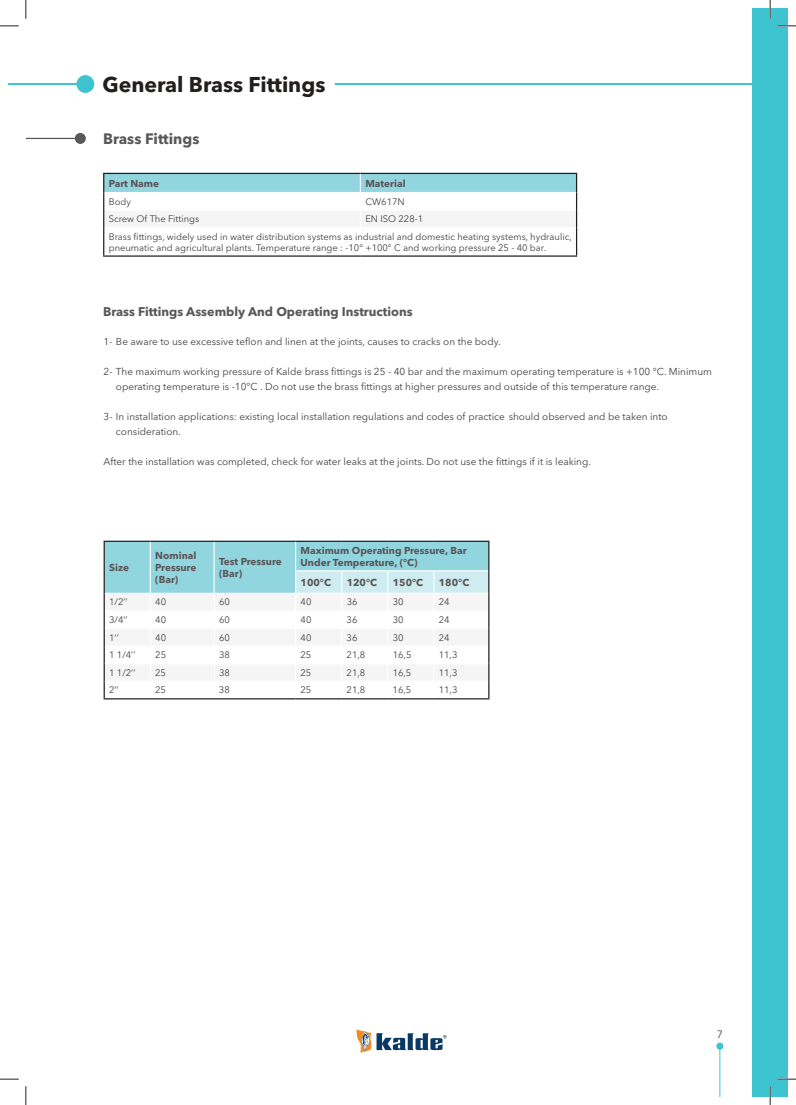
<style>
.page{position:relative;width:796px;height:1105px;background:#fff}
.page>*{position:absolute;margin:0;border:0;box-sizing:border-box;transform-origin:0 0}
.t1{font:700 21.25px "Avenir Next LT Pro";color:#241f1f}
.t2{font:700 15px "Avenir Next LT Pro";color:#5a5758}
.t3{font:700 12.5px "Avenir Next LT Pro";color:#5a5758}
.t4{font:10.62px "Avenir Next LT Pro";color:#444041}
.t5{font:10px/15px "Avenir Next LT Pro";color:#444041}
.t6{font:700 10px/12px "Avenir Next LT Pro";color:#5a5758}
.t7{font:9.38px/17.5px "Avenir Next LT Pro";color:#444041}
</style>
<div class="page">
<hr style="left:719px;top:1047px;width:1px;height:49px;background:#3ec3d0">
<hr style="left:24px;top:83px;width:53px;height:2px;background:#3ec3d0">
<div style="left:716px;top:1042px;width:7px;height:7px;background:#3ec3d0;border-radius:50%"></div>
<div style="left:76px;top:75px;width:18px;height:18px;background:#3ec3d0;border-radius:50%"></div>
<svg style="left:8px;top:83px;width:16px;height:2px"></svg>
<hr style="left:335px;top:83px;width:417px;height:2px;background:#3ec3d0">
<div style="left:752px;top:8px;width:36px;height:1088px;background:#3ec3d0"></div>
<svg style="left:356px;top:1029px;width:90px;height:23px"></svg>
<svg style="left:103px;top:173px;width:474px;height:82px"></svg>
<hr style="left:103px;top:255px;width:257px;height:1px;background:#241f1f">
<hr style="left:360px;top:255px;width:217px;height:1px;background:#241f1f">
<hr style="left:104px;top:540px;width:46px;height:1px;background:#241f1f">
<hr style="left:150px;top:540px;width:64px;height:1px;background:#241f1f">
<hr style="left:214px;top:540px;width:82px;height:1px;background:#241f1f">
<hr style="left:296px;top:540px;width:46px;height:1px;background:#241f1f">
<hr style="left:342px;top:540px;width:46px;height:1px;background:#241f1f">
<hr style="left:388px;top:540px;width:46px;height:1px;background:#241f1f">
<hr style="left:434px;top:540px;width:55px;height:1px;background:#241f1f">
<svg style="left:104px;top:541px;width:385px;height:157px"></svg>
<hr style="left:104px;top:698px;width:46px;height:1px;background:#241f1f">
<hr style="left:150px;top:698px;width:64px;height:1px;background:#241f1f">
<hr style="left:214px;top:698px;width:82px;height:1px;background:#241f1f">
<hr style="left:296px;top:698px;width:46px;height:1px;background:#241f1f">
<hr style="left:342px;top:698px;width:46px;height:1px;background:#241f1f">
<hr style="left:388px;top:698px;width:46px;height:1px;background:#241f1f">
<hr style="left:434px;top:698px;width:55px;height:1px;background:#241f1f">
<hr style="left:26px;top:138px;width:49px;height:1px;background:#5a5758">
<div style="left:75px;top:133px;width:11px;height:11px;background:#5a5758;border-radius:50%"></div>
<svg style="left:0;top:25px;width:19px;height:2px"></svg>
<svg style="left:777px;top:25px;width:19px;height:2px"></svg>
<svg style="left:0;top:1078px;width:19px;height:1px"></svg>
<svg style="left:777px;top:1078px;width:19px;height:1px"></svg>
<svg style="left:25px;top:0;width:2px;height:19px"></svg>
<svg style="left:25px;top:1086px;width:2px;height:18px"></svg>
<svg style="left:769px;top:0;width:2px;height:19px"></svg>
<svg style="left:769px;top:1086px;width:2px;height:18px"></svg>
<h1 class="t1" style="left:102px;top:71px;width:224px">General Brass Fittings</h1>
<h2 class="t2" style="left:103px;top:129px;width:98px">Brass Fittings</h2>
<p class="t6" style="left:109px;top:177px;width:52px">Part Name</p>
<p class="t6" style="left:365px;top:177px;width:42px">Material</p>
<p class="t7" style="left:109px;top:192px;width:24px">Body</p>
<p class="t7" style="left:365px;top:192px;width:41px">CW617N</p>
<p class="t7" style="left:109px;top:210px;width:92px">Screw Of The Fittings</p>
<p class="t7" style="left:109px;top:210px;width:465px;text-indent:257px">EN ISO 228-1<br>Brass fittings, widely used in water distribution systems as industrial and domestic heating systems, hydraulic,</p>
<p class="t7" style="left:109px;top:239px;width:439px">pneumatic and agricultural plants. Temperature range : -10° +100° C and working pressure 25 - 40 bar.</p>
<p class="t3" style="left:103px;top:304px;width:311px">Brass Fittings Assembly And Operating Instructions</p>
<p class="t5" style="left:104px;top:333px;width:399px">1- Be aware to use excessive teflon and linen at the joints, causes to cracks on the body.</p>
<p class="t5" style="left:116px;top:363px;width:597px;text-indent:-12px">2- The maximum working pressure of Kalde brass fittings is 25 - 40 bar and the maximum operating temperature is +100 °C. Minimum operating temperature is -10°C . Do not use the brass fittings at higher pressures and outside of this temperature range.</p>
<p class="t5" style="left:116px;top:408px;width:553px;text-indent:-12px">3- In installation applications: existing local installation regulations and codes of practice should observed and be taken into consideration.</p>
<p class="t5" style="left:104px;top:453px;width:489px">After the installation was completed, check for water leaks at the joints. Do not use the fittings if it is leaking.</p>
<p class="t6" style="left:109px;top:561px;width:21px">Size</p>
<p class="t6" style="left:155px;top:549px;width:43px;text-align:justify">Nominal Pressure (Bar)</p>
<p class="t6" style="left:219px;top:555px;width:64px">Test Pressure (Bar)</p>
<p class="t6" style="left:301px;top:544px;width:168px">Maximum Operating Pressure, Bar<br>Under Temperature, (°C)</p>
<p class="t6" style="left:301px;top:576px;width:32px">100°C</p>
<p class="t6" style="left:347px;top:576px;width:32px">120°C</p>
<p class="t6" style="left:393px;top:576px;width:32px">150°C</p>
<p class="t6" style="left:439px;top:576px;width:32px">180°C</p>
<p class="t7" style="left:109px;top:593px;width:20px">1/2’’</p>
<p class="t7" style="left:155px;top:593px;width:12px">40</p>
<p class="t7" style="left:219px;top:593px;width:12px">60</p>
<p class="t7" style="left:301px;top:593px;width:12px">40</p>
<p class="t7" style="left:347px;top:593px;width:12px">36</p>
<p class="t7" style="left:393px;top:593px;width:12px">30</p>
<p class="t7" style="left:439px;top:593px;width:12px">24</p>
<p class="t7" style="left:109px;top:610px;width:20px">3/4’’</p>
<p class="t7" style="left:155px;top:610px;width:12px">40</p>
<p class="t7" style="left:219px;top:610px;width:12px">60</p>
<p class="t7" style="left:300px;top:610px;width:12px">40</p>
<p class="t7" style="left:347px;top:610px;width:12px">36</p>
<p class="t7" style="left:393px;top:610px;width:12px">30</p>
<p class="t7" style="left:439px;top:610px;width:12px">24</p>
<p class="t7" style="left:109px;top:628px;width:11px">1’’</p>
<p class="t7" style="left:155px;top:628px;width:12px">40</p>
<p class="t7" style="left:219px;top:628px;width:12px">60</p>
<p class="t7" style="left:300px;top:628px;width:12px">40</p>
<p class="t7" style="left:347px;top:628px;width:12px">36</p>
<p class="t7" style="left:393px;top:628px;width:12px">30</p>
<p class="t7" style="left:439px;top:628px;width:12px">24</p>
<p class="t7" style="left:109px;top:646px;width:28px">1 1/4’’</p>
<p class="t7" style="left:155px;top:646px;width:12px">25</p>
<p class="t7" style="left:219px;top:646px;width:12px">38</p>
<p class="t7" style="left:300px;top:646px;width:12px">25</p>
<p class="t7" style="left:347px;top:646px;width:20px">21,8</p>
<p class="t7" style="left:393px;top:646px;width:20px">16,5</p>
<p class="t7" style="left:439px;top:646px;width:20px">11,3</p>
<p class="t7" style="left:109px;top:663px;width:28px">1 1/2’’</p>
<p class="t7" style="left:155px;top:663px;width:12px">25</p>
<p class="t7" style="left:219px;top:663px;width:12px">38</p>
<p class="t7" style="left:300px;top:663px;width:12px">25</p>
<p class="t7" style="left:346px;top:663px;width:20px">21,8</p>
<p class="t7" style="left:393px;top:663px;width:20px">16,5</p>
<p class="t7" style="left:439px;top:663px;width:20px">11,3</p>
<p class="t7" style="left:109px;top:681px;width:11px">2’’</p>
<p class="t7" style="left:155px;top:681px;width:12px">25</p>
<p class="t7" style="left:219px;top:681px;width:12px">38</p>
<p class="t7" style="left:300px;top:681px;width:12px">25</p>
<p class="t7" style="left:346px;top:681px;width:20px">21,8</p>
<p class="t7" style="left:393px;top:681px;width:20px">16,5</p>
<p class="t7" style="left:439px;top:681px;width:20px">11,3</p>
<p class="t4" style="left:717px;top:1027px;width:8px">7</p>
</div>
